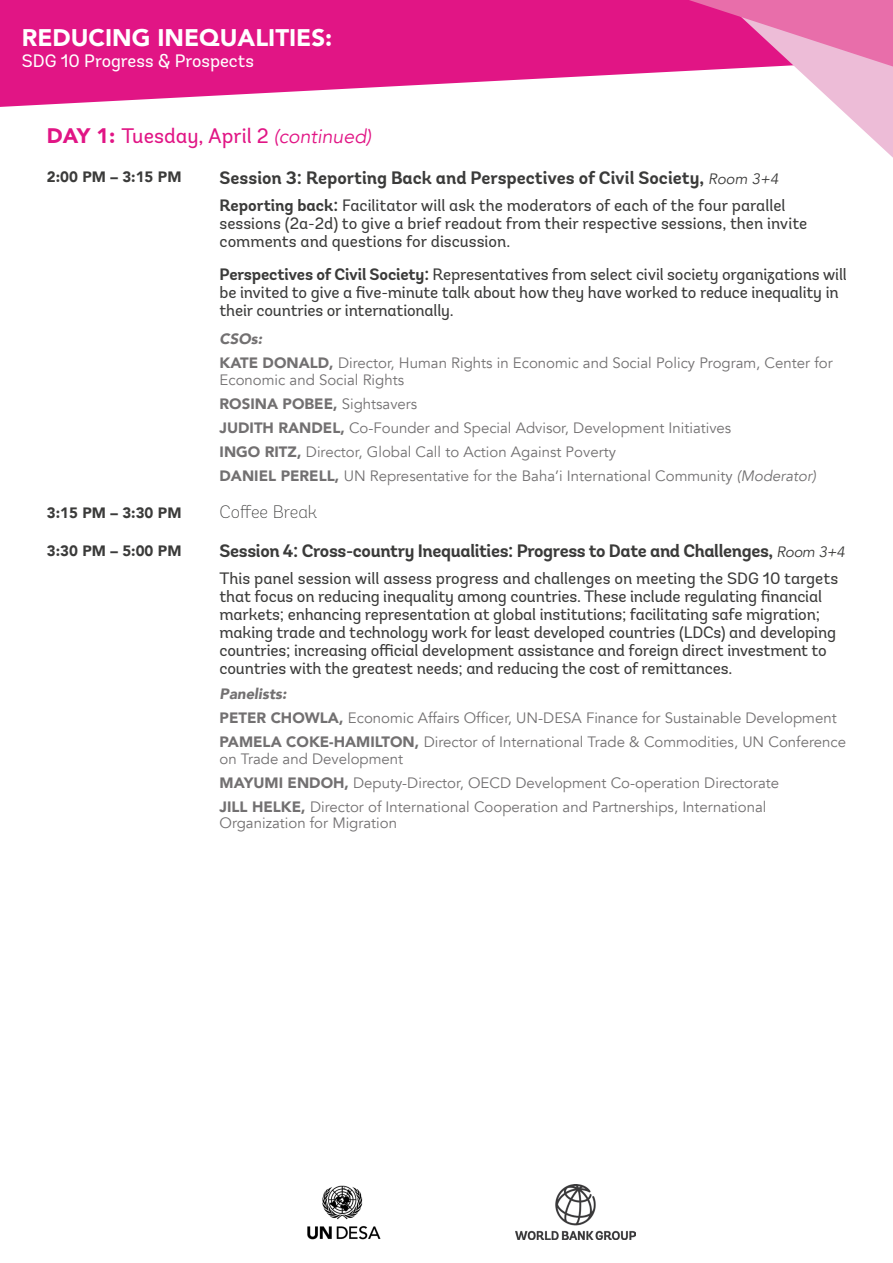
<style>
.page{position:relative;width:893px;height:1263px;background:#fff}
.page>*{position:absolute;margin:0;border:0;box-sizing:border-box;transform-origin:0 0}
.t1{font:900 24px "Avenir";color:#fff}
.t2{font:21px "Andes";color:#e11585}
.t3{font:700 18px "Andes";letter-spacing:-.02em;color:#3b3b3a}
.t4{font:700 18px "Andes";color:#3b3b3a}
.t5{font:18px "Andes";color:#fff}
.t6{font:200 18px "Andes";color:#3b3b3a}
.t7{font:16.5px/18px "Andes";letter-spacing:-.01em;color:#3b3b3a}
.t8{font:15px/16.5px "Avenir";color:#727071}
.t9{font:900 15px "Avenir";color:#3b3b3a}
.t10{font:900 15px "Avenir";color:#727071}
.t11{font:italic 900 15px "Avenir";color:#727071}
.s1{font-family:"Avenir";font-weight:900}
.s2{font-family:"Avenir";font-style:italic;font-size:19.5px}
.s3{font-family:"Avenir";font-weight:400;font-style:italic;font-size:15px}
.s4{font-weight:700}
.s5{font-weight:900}
.s6{font-weight:400}
.s7{font-style:italic}
</style>
<div class="page">
<svg style="left:0;top:0;width:689px;height:107px;fill:#e11585"></svg>
<img style="left:515px;top:1184px;width:121px;height:55px">
<img style="left:307px;top:1185px;width:74px;height:55px">
<svg style="left:689px;top:0;width:204px;height:158px"></svg>
<p class="t1" style="left:22px;top:17px;width:312px">REDUCING INEQUALITIES:</p>
<p class="t5" style="left:22px;top:50px;width:233px">SDG 10 Progress &amp; Prospects</p>
<p class="t2" style="left:47px;top:123px;width:326px"><span class="s1">DAY 1:</span> Tuesday, April 2 <span class="s2">(continued)</span></p>
<p class="t9" style="left:47px;top:164px;width:136px">2:00 PM – 3:15 PM</p>
<p class="t9" style="left:47px;top:500px;width:136px">3:15 PM – 3:30 PM</p>
<p class="t9" style="left:47px;top:538px;width:136px">3:30 PM – 5:00 PM</p>
<p class="t4" style="left:220px;top:166px;width:560px">Session 3: Reporting Back and Perspectives of Civil Society, <span class="s3">Room 3+4</span></p>
<p class="t7" style="left:220px;top:196px;width:589px"><span class="s4">Reporting back:</span> Facilitator will ask the moderators of each of the four parallel sessions (2a-2d) to give a brief readout from their respective sessions, then invite comments and questions for discussion.</p>
<p class="t7" style="left:220px;top:265px;width:629px"><span class="s4">Perspectives of Civil Society:</span> Representatives from select civil society organizations will be invited to give a five-minute talk about how they have worked to reduce inequality in their countries or internationally.</p>
<p class="t11" style="left:220px;top:327px;width:44px">CSOs:</p>
<p class="t8" style="left:220px;top:355px;width:615px"><span class="s5">KATE DONALD,</span> Director, Human Rights in Economic and Social Policy Program, Center for<br>Economic and Social Rights</p>
<p class="t10" style="left:220px;top:391px;width:199px">ROSINA POBEE, <span class="s6">Sightsavers</span></p>
<p class="t8" style="left:220px;top:420px;width:513px"><span class="s5">JUDITH RANDEL,</span> Co-Founder and Special Advisor, Development Initiatives</p>
<p class="t8" style="left:220px;top:444px;width:398px"><span class="s5">INGO RITZ,</span> Director, Global Call to Action Against Poverty</p>
<p class="t8" style="left:220px;top:468px;width:598px"><span class="s5">DANIEL PERELL,</span> UN Representative for the Baha’i International Community <span class="s7">(Moderator)</span></p>
<p class="t6" style="left:220px;top:501px;width:99px">Coffee Break</p>
<p class="t3" style="left:220px;top:539px;width:627px">Session 4: Cross-country Inequalities: Progress to Date and Challenges, <span class="s3">Room 3+4</span></p>
<p class="t7" style="left:220px;top:569px;width:620px">This panel session will assess progress and challenges on meeting the SDG 10 targets that focus on reducing inequality among countries. These include regulating financial markets; enhancing representation at global institutions; facilitating safe migration; making trade and technology work for least developed countries (LDCs) and developing countries; increasing official development assistance and foreign direct investment to countries with the greatest needs; and reducing the cost of remittances.</p>
<p class="t11" style="left:220px;top:682px;width:68px">Panelists:</p>
<p class="t8" style="left:220px;top:710px;width:619px"><span class="s5">PETER CHOWLA,</span> Economic Affairs Officer, UN-DESA Finance for Sustainable Development</p>
<p class="t8" style="left:220px;top:734px;width:628px"><span class="s5">PAMELA COKE-HAMILTON,</span> Director of International Trade &amp; Commodities, UN Conference on Trade and Development</p>
<p class="t8" style="left:220px;top:775px;width:561px"><span class="s5">MAYUMI ENDOH,</span> Deputy-Director, OECD Development Co-operation Directorate</p>
<p class="t8" style="left:220px;top:799px;width:548px"><span class="s5">JILL HELKE,</span> Director of International Cooperation and Partnerships, International<br>Organization for Migration</p>
</div>
